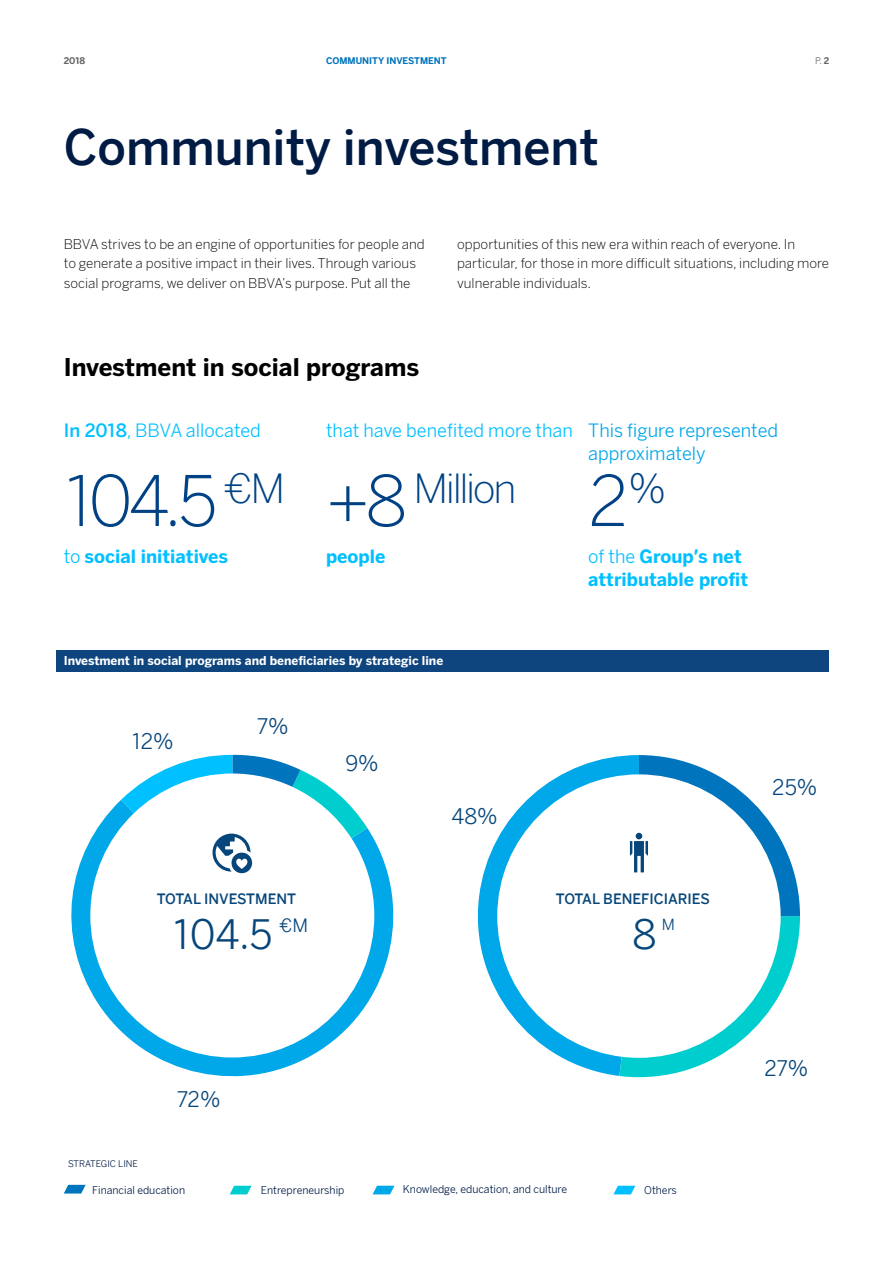
<style>
.page{position:relative;width:893px;height:1263px;background:#fff}
.page>*{position:absolute;margin:0;border:0;box-sizing:border-box;transform-origin:0 0}
.t1{font:300 69px "BBVA Benton Sans";color:#004284}
.t2{font:300 48px "BBVA Benton Sans";color:#001b44}
.t3{font:300 40.2px "BBVA Benton Sans";letter-spacing:-.06em;color:#004284}
.t4{font:39.75px "BBVA Benton Sans";color:#07467a}
.t5{font:700 24px "BBVA Benton Sans";color:#000}
.t6{font:21.15px "BBVA Benton Sans";color:#07467a}
.t7{font:700 18px/22.5px "BBVA Benton Sans";color:#00c0ff}
.t8{font:18px "BBVA Benton Sans";color:#00c0ff}
.t9{font:18px/22.5px "BBVA Benton Sans";color:#00a7e9}
.t10{font:15px "BBVA Benton Sans";color:#07467a}
.t11{font:300 14.1px "BBVA Benton Sans";color:#07467a}
.t12{font:300 13.5px/19.5px "BBVA Benton Sans";color:#000}
.t13{font:700 12px "BBVA Benton Sans";color:#fff}
.t14{font:10.5px "BBVA Benton Sans";color:#001b45}
.t15{font:700 9px "BBVA Benton Sans";color:#0074bc}
.t16{font:9px "BBVA Benton Sans";color:#001b45}
.t17{font:700 9px "BBVA Benton Sans";color:#666667}
.t18{font:9px "BBVA Benton Sans";color:#666667}
.s1{font-weight:700}
.s2{font-weight:300}
.s3{font-size:69px}
.s4{font-weight:400}
</style>
<div class="page">
<svg style="left:71px;top:800px;width:323px;height:277px"></svg>
<svg style="left:477px;top:756px;width:142px;height:320px"></svg>
<svg style="left:121px;top:755px;width:246px;height:118px"></svg>
<svg style="left:619px;top:755px;width:181px;height:322px"></svg>
<div style="left:56px;top:650px;width:772px;height:22px;background:#0e457f"></div>
<svg style="left:64px;top:1185px;width:22px;height:8px"></svg>
<svg style="left:230px;top:1186px;width:22px;height:8px"></svg>
<svg style="left:373px;top:1186px;width:21px;height:8px"></svg>
<svg style="left:613px;top:1186px;width:22px;height:8px"></svg>
<p class="t17" style="left:64px;top:55px;width:23px">2018</p>
<p class="t15" style="left:326px;top:55px;width:122px">Community investment</p>
<p class="t18" style="left:815px;top:55px;width:16px">P. <span class="s1">2</span></p>
<h2 class="t2" style="left:64px;top:118px;width:536px">Community investment</h2>
<p class="t12" style="left:64px;top:234px;width:363px">BBVA strives to be an engine of opportunities for people and to generate a positive impact in their lives. Through various social programs, we deliver on BBVA’s purpose. Put all the</p>
<p class="t12" style="left:457px;top:234px;width:374px">opportunities of this new era within reach of everyone. In particular, for those in more difficult situations, including more vulnerable individuals.</p>
<h3 class="t5" style="left:64px;top:352px;width:357px">I nvestment in social programs</h3>
<h3 class="t8" style="left:64px;top:420px;width:199px"><span class="s2">In 2018</span>, BBVA allocated</h3>
<h3 class="t8" style="left:326px;top:420px;width:248px">that have benefited more than</h3>
<h3 class="t9" style="left:588px;top:419px;width:191px">This figure represented approximately</h3>
<h1 class="t1" style="left:64px;top:460px;width:223px">104.5 <sup>€M</sup></h1>
<h1 class="t1" style="left:588px;top:460px;width:79px">2<sup>%</sup></h1>
<h3 class="t3" style="left:326px;top:465px;width:192px"><span class="s3">+8</span> Million</h3>
<h3 class="t7" style="left:64px;top:545px;width:166px"><span class="s4">to</span> social initiatives</h3>
<h3 class="t7" style="left:326px;top:545px;width:61px">people</h3>
<p class="t13" style="left:64px;top:653px;width:381px">Investment in social programs and beneficiaries by strategic line</p>
<h3 class="t6" style="left:132px;top:729px;width:43px">12%</h3>
<h3 class="t6" style="left:257px;top:713px;width:33px">7%</h3>
<h3 class="t6" style="left:345px;top:750px;width:35px">9%</h3>
<h3 class="t6" style="left:451px;top:804px;width:48px">48%</h3>
<p class="t11" style="left:157px;top:890px;width:141px">TOTAL INVESTMENT</p>
<h3 class="t4" style="left:173px;top:911px;width:137px">104.5 <sup>€M</sup></h3>
<h3 class="t7" style="left:588px;top:545px;width:161px"><span class="s4">of the</span> Group’s net attributable profit</h3>
<p class="t11" style="left:556px;top:890px;width:156px">TOTAL BENEFICIARIES</p>
<h3 class="t4" style="left:632px;top:911px;width:26px">8</h3>
<p class="t10" style="left:662px;top:915px;width:15px">M</p>
<h3 class="t6" style="left:772px;top:775px;width:47px">25%</h3>
<p class="t16" style="left:68px;top:1159px;width:71px">STRATEGIC LINE</p>
<h3 class="t6" style="left:177px;top:1087px;width:45px">72%</h3>
<p class="t14" style="left:403px;top:1183px;width:166px">Knowledge, education, and culture</p>
<p class="t14" style="left:92px;top:1184px;width:94px">Financial education</p>
<p class="t14" style="left:261px;top:1184px;width:85px">Entrepreneurship</p>
<p class="t14" style="left:644px;top:1183px;width:34px">Others</p>
<h3 class="t6" style="left:764px;top:1056px;width:45px">27%</h3>
</div>
